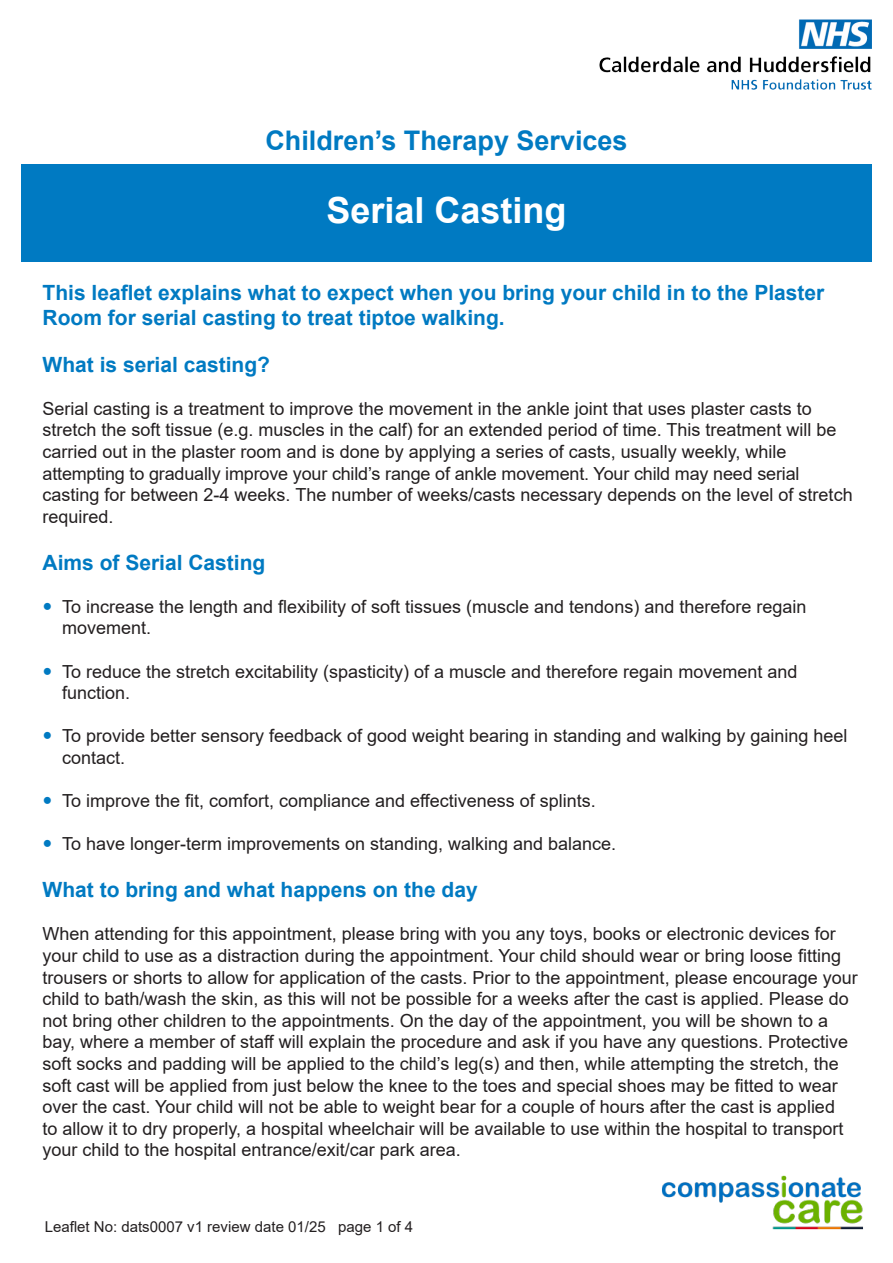
<style>
.page{position:relative;width:893px;height:1263px;background:#fff}
.page>*{position:absolute;margin:0;border:0;box-sizing:border-box;transform-origin:0 0}
.t1{font:700 36px "Arial";color:#fff}
.t2{font:700 27px "Arial";color:#007ac2}
.t3{font:700 21px/25.2px "Arial";color:#007ac2}
.t4{font:18px/21.6px "Arial";color:#231f20}
.t5{font:15px "Arial";color:#231f20}
</style>
<div class="page">
<img style="left:662px;top:1175px;width:201px;height:55px">
<div style="left:21px;top:164px;width:851px;height:97px;background:#007ac2"></div>
<img style="left:599px;top:20px;width:273px;height:70px">
<p class="t2" style="left:265px;top:122px;width:364px">Children’s Therapy Services</p>
<p class="t1" style="left:326px;top:185px;width:242px">Serial Casting</p>
<p class="t3" style="left:43px;top:280px;width:783px">This leaflet explains what to expect when you bring your child in to the Plaster<br>Room for serial casting to treat tiptoe walking.</p>
<p class="t3" style="left:43px;top:352px;width:229px">What is serial casting?</p>
<p class="t4" style="left:43px;top:397px;width:796px">Serial casting is a treatment to improve the movement in the ankle joint that uses plaster casts to stretch the soft tissue (e.g. muscles in the calf) for an extended period of time. This treatment will be carried out in the plaster room and is done by applying a series of casts, usually weekly, while</p>
<p class="t4" style="left:43px;top:462px;width:758px">attempting to gradually improve your child’s range of ankle movement. Your child may need serial</p>
<p class="t4" style="left:43px;top:484px;width:812px">casting for between 2-4 weeks. The number of weeks/casts necessary depends on the level of stretch required.</p>
<p class="t3" style="left:43px;top:550px;width:224px">Aims of Serial Casting</p>
<p class="t4" style="left:62px;top:595px;width:746px">To increase the length and flexibility of soft tissues (muscle and tendons) and therefore regain movement.</p>
<p class="t4" style="left:62px;top:660px;width:737px">To reduce the stretch excitability (spasticity) of a muscle and therefore regain movement and</p>
<p class="t4" style="left:62px;top:682px;width:70px">function.</p>
<p class="t4" style="left:62px;top:725px;width:787px">To provide better sensory feedback of good weight bearing in standing and walking by gaining heel contact.</p>
<p class="t4" style="left:62px;top:790px;width:535px">To improve the fit, comfort, compliance and effectiveness of splints.</p>
<p class="t4" style="left:62px;top:833px;width:556px">To have longer-term improvements on standing, walking and balance.</p>
<p class="t3" style="left:43px;top:877px;width:437px">What to bring and what happens on the day</p>
<p class="t4" style="left:43px;top:923px;width:817px">When attending for this appointment, please bring with you any toys, books or electronic devices for your child to use as a distraction during the appointment. Your child should wear or bring loose fitting trousers or shorts to allow for application of the casts. Prior to the appointment, please encourage your child to bath/wash the skin, as this will not be possible for a weeks after the cast is applied. Please do not bring other children to the appointments. On the day of the appointment, you will be shown to a bay, where a member of staff will explain the procedure and ask if you have any questions. Protective soft socks and padding will be applied to the child’s leg(s) and then, while attempting the stretch, the soft cast will be applied from just below the knee to the toes and special shoes may be fitted to wear over the cast. Your child will not be able to weight bear for a couple of hours after the cast is applied<br>to allow it to dry properly, a hospital wheelchair will be available to use within the hospital to transport your child to the hospital entrance/exit/car park area.</p>
<p class="t5" style="left:45px;top:1216px;width:370px">Leaflet No: dats0007 v1 review date 01/25 page 1 of 4</p>
</div>
